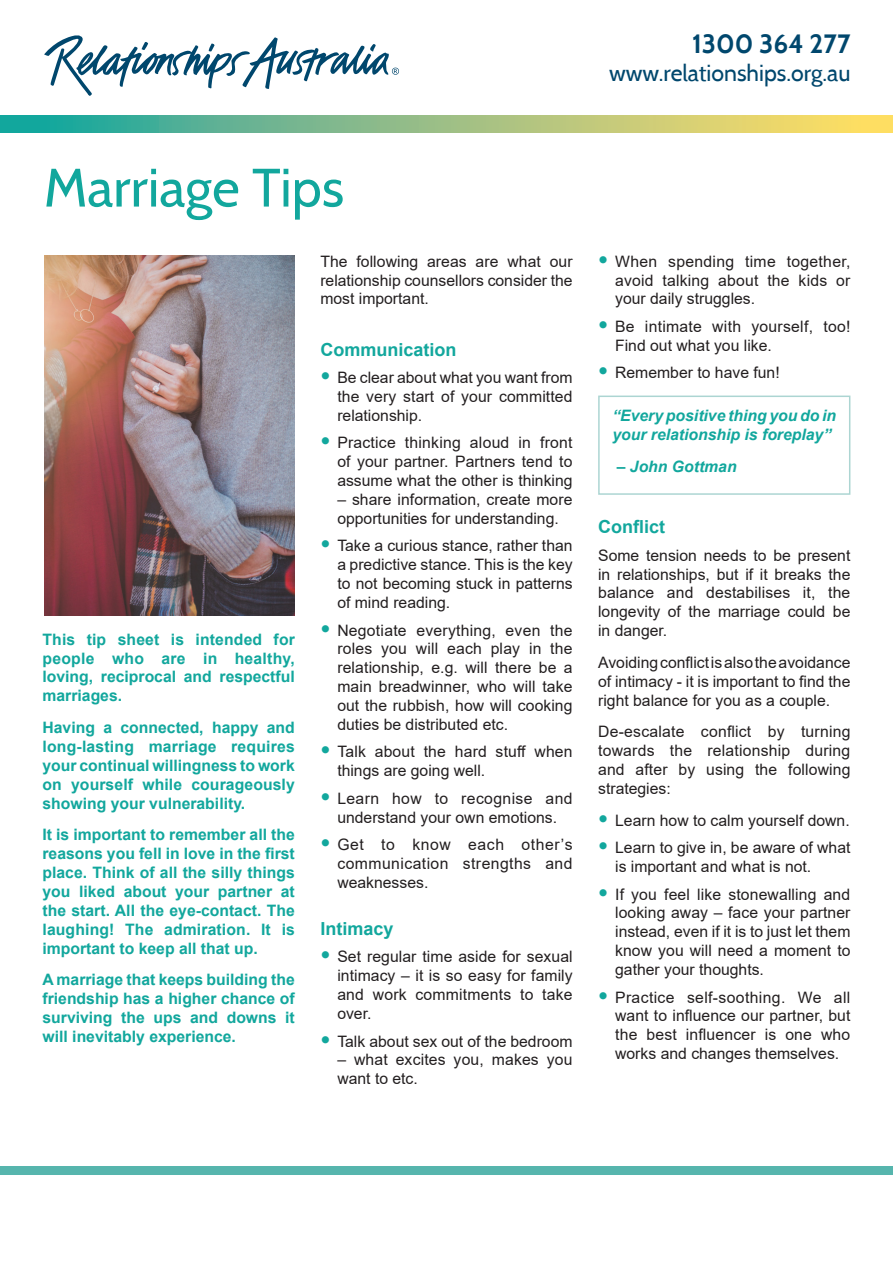
<style>
.page{position:relative;width:893px;height:1263px;background:#fff}
.page>*{position:absolute;margin:0;border:0;box-sizing:border-box;transform-origin:0 0}
.t1{font:54px "Cabin";color:#12a79d}
.t2{font:700 26.4px "Cabin";color:#00476d}
.t3{font:23.1px "Cabin";color:#00476d}
.t4{font:700 18px "Arial";color:#12a79d}
.t5{font:15.75px/18.9px "Arial";color:#231f20;text-align:justify}
.Intro{font:700 15.75px/18.9px "Arial";color:#12a79d;text-align:justify}
.t6{font:italic 700 15.75px/18.9px "Arial";color:#12a79d}
.s1{font-size:28.5px;color:#12a79d}
</style>
<div class="page">
<svg style="left:44px;top:35px;width:355px;height:61px"></svg>
<svg style="left:1px;top:115px;width:891px;height:17px;background:#95c084"></svg>
<div style="left:0;top:1166px;width:893px;height:9px;background:#56b5ad"></div>
<img style="left:45px;top:256px;width:249px;height:359px">
<div style="left:598px;top:396px;width:252px;height:99px;border:2px solid #acd5d2"></div>
<h2 class="t2" style="left:692px;top:28px;width:160px">1300 364 277</h2>
<h3 class="t3" style="left:609px;top:59px;width:243px">www.relationships.org.au</h3>
<p class="t1" style="left:44px;top:154px;width:302px">Marriage Tips</p>
<p class="Intro" style="left:43px;top:630px;width:254px">This tip sheet is intended for people who are in healthy, loving, reciprocal and respectful marriages.</p>
<p class="Intro" style="left:43px;top:718px;width:254px">Having a connected, happy and long-lasting marriage requires your continual willingness to work on yourself while courageously showing your vulnerability.</p>
<p class="Intro" style="left:43px;top:825px;width:254px">It is important to remember all the reasons you fell in love in the first place. Think of all the silly things you liked about your partner at the start. All the eye-contact. The laughing! The admiration. It is important to keep all that up.</p>
<p class="Intro" style="left:43px;top:970px;width:254px">A marriage that keeps building the friendship has a higher chance of surviving the ups and downs it will inevitably experience.</p>
<p class="t5" style="left:320px;top:252px;width:254px">The following areas are what our relationship counsellors consider the most important.</p>
<h1 class="t4" style="left:320px;top:337px;width:138px">Communication</h1>
<p class="t5" style="left:337px;top:368px;width:237px;text-indent:-17px"><span class="s1">•</span> Be clear about what you want from the very start of your committed relationship.</p>
<p class="t5" style="left:337px;top:433px;width:237px;text-indent:-17px"><span class="s1">•</span> Practice thinking aloud in front of your partner. Partners tend to assume what the other is thinking</p>
<p class="t5" style="left:337px;top:490px;width:237px">– share information, create more opportunities for understanding.</p>
<p class="t5" style="left:337px;top:536px;width:237px;text-indent:-17px"><span class="s1">•</span> Take a curious stance, rather than a predictive stance. This is the key to not becoming stuck in patterns of mind reading.</p>
<p class="t5" style="left:337px;top:620px;width:237px;text-indent:-17px"><span class="s1">•</span> Negotiate everything, even the roles you will each play in the relationship, e.g. will there be a main breadwinner, who will take out the rubbish, how will cooking duties be distributed etc.</p>
<p class="t5" style="left:337px;top:742px;width:237px;text-indent:-17px"><span class="s1">•</span> Talk about the hard stuff when things are going well.</p>
<p class="t5" style="left:320px;top:789px;width:254px;text-align:center"><span class="s1">•</span> Learn how to recognise and understand your own emotions.</p>
<p class="t5" style="left:337px;top:835px;width:237px;text-indent:-17px"><span class="s1">•</span> Get to know each other’s communication strengths and weaknesses.</p>
<h1 class="t4" style="left:320px;top:916px;width:75px">Intimacy</h1>
<p class="t5" style="left:337px;top:947px;width:237px;text-indent:-17px"><span class="s1">•</span> Set regular time aside for sexual intimacy – it is so easy for family and work commitments to take over.</p>
<p class="t5" style="left:320px;top:1031px;width:254px"><span class="s1">•</span> Talk about sex out of the bedroom</p>
<p class="t5" style="left:337px;top:1050px;width:237px">– what excites you, makes you want to etc.</p>
<p class="t5" style="left:615px;top:252px;width:237px;text-indent:-17px"><span class="s1">•</span> When spending time together, avoid talking about the kids or your daily struggles.</p>
<p class="t5" style="left:615px;top:317px;width:237px;text-indent:-17px"><span class="s1">•</span> Be intimate with yourself, too!<br>Find out what you like.</p>
<p class="t5" style="left:598px;top:363px;width:183px"><span class="s1">•</span> Remember to have fun!</p>
<p class="t6" style="left:612px;top:407px;width:225px">“Every positive thing you do in your relationship is foreplay”</p>
<p class="t6" style="left:617px;top:457px;width:121px">– John Gottman</p>
<h1 class="t4" style="left:598px;top:514px;width:68px">Conflict</h1>
<p class="t5" style="left:598px;top:546px;width:254px">Some tension needs to be present in relationships, but if it breaks the balance and destabilises it, the longevity of the marriage could be in danger.</p>
<p class="t5" style="left:598px;top:653px;width:254px">Avoiding conflict is also the avoidance of intimacy - it is important to find the right balance for you as a couple.</p>
<p class="t5" style="left:598px;top:722px;width:254px">De-escalate conflict by turning towards the relationship during and after by using the following strategies:</p>
<p class="t5" style="left:598px;top:811px;width:253px"><span class="s1">•</span> Learn how to calm yourself down.</p>
<p class="t5" style="left:615px;top:838px;width:237px;text-indent:-17px"><span class="s1">•</span> Learn to give in, be aware of what is important and what is not.</p>
<p class="t5" style="left:615px;top:884px;width:237px;text-indent:-17px"><span class="s1">•</span> If you feel like stonewalling and looking away – face your partner instead, even if it is to just let them know you will need a moment to gather your thoughts.</p>
<p class="t5" style="left:615px;top:987px;width:237px;text-indent:-17px"><span class="s1">•</span> Practice self-soothing. We all want to influence our partner, but the best influencer is one who works and changes themselves.</p>
</div>
